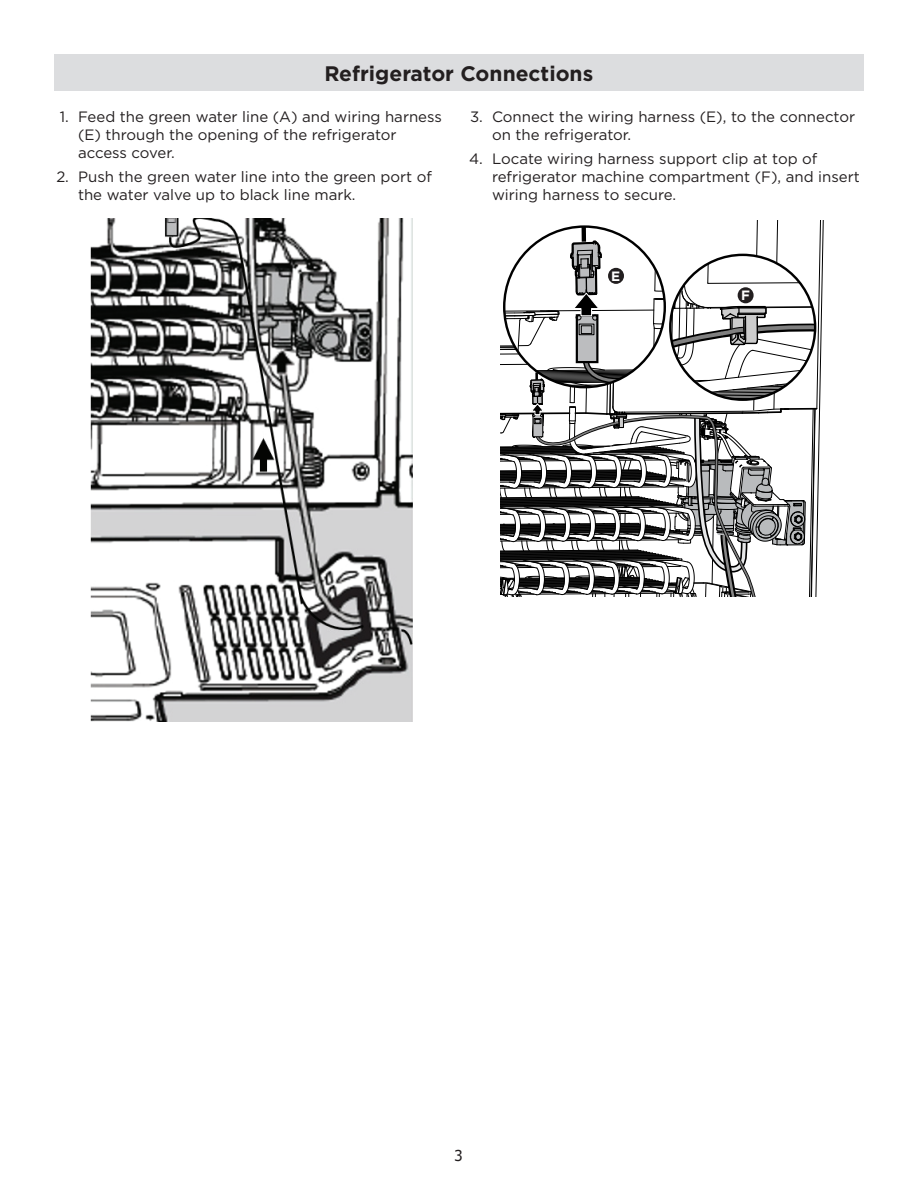
<style>
.page{position:relative;width:918px;height:1188px;background:#fff}
.page>*{position:absolute;margin:0;border:0;box-sizing:border-box;transform-origin:0 0}
.ID_1st_Level_Sub_Hea{font:700 21px "Gotham";color:#231f20}
.ID_Numbered_Text{font:15px/18px "Gotham";color:#231f20}
.t1{font:15px "Tahoma";color:#231f20}
.ID_Body_Text{font:700 13.5px "Gotham";color:#fff}
</style>
<div class="page">
<div style="left:54px;top:54px;width:810px;height:36px;background:#dcdddf"></div>
<img style="left:90px;top:218px;width:323px;height:503px">
<svg style="left:500px;top:220px;width:324px;height:377px"></svg>
<div style="left:608px;top:268px;width:16px;height:16px;background:#231f20;border-radius:50%"></div>
<div style="left:738px;top:287px;width:16px;height:16px;background:#231f20;border-radius:50%"></div>
<p class="ID_1st_Level_Sub_Hea" style="left:324px;top:59px;width:270px">Refrigerator Connections</p>
<p class="ID_Numbered_Text" style="left:78px;top:107px;width:365px;text-indent:-18px">1. Feed the green water line (A) and wiring harness (E) through the opening of the refrigerator access cover.</p>
<p class="ID_Numbered_Text" style="left:78px;top:168px;width:356px;text-indent:-22px">2. Push the green water line into the green port of the water valve up to black line mark.</p>
<p class="ID_Numbered_Text" style="left:492px;top:107px;width:365px;text-indent:-22px">3. Connect the wiring harness (E), to the connector on the refrigerator.</p>
<p class="ID_Numbered_Text" style="left:492px;top:150px;width:369px;text-indent:-23px">4. Locate wiring harness support clip at top of refrigerator machine compartment (F), and insert wiring harness to secure.</p>
<p class="ID_Body_Text" style="left:611px;top:267px;width:11px">E</p>
<p class="ID_Body_Text" style="left:741px;top:287px;width:10px">F</p>
<p class="t1" style="left:454px;top:1145px;width:10px">3</p>
</div>
